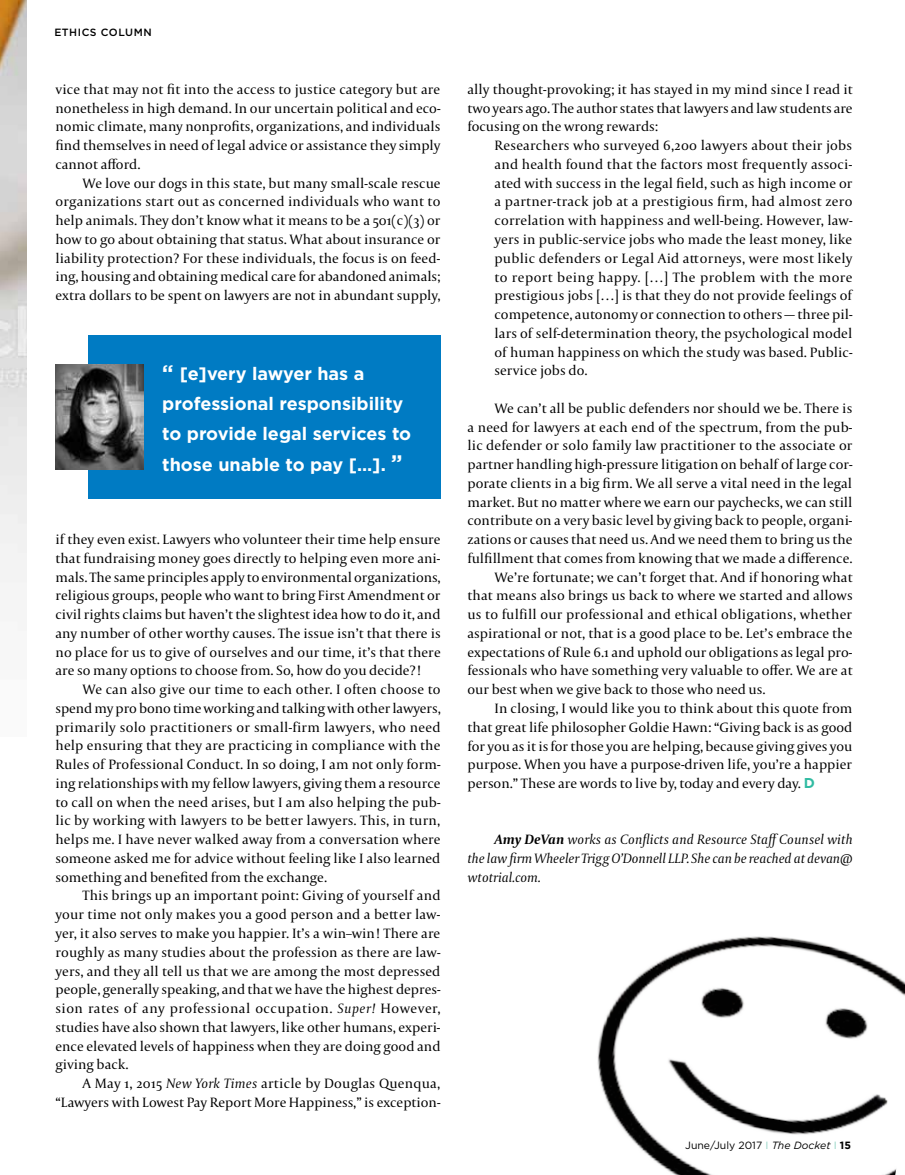
<style>
.page{position:relative;width:905px;height:1175px;background:#fff}
.page>*{position:absolute;margin:0;border:0;box-sizing:border-box;transform-origin:0 0}
.t1{font:700 18px/30px "Gotham";color:#fff}
.t2{font:14.25px/18.8px "Capitolium 2";color:#000;text-align:justify}
.t3{font:italic 14.25px/18.8px "Capitolium 2";letter-spacing:-.005em;color:#000;text-align:justify}
.t4{font:10.5px "Gotham";color:#000}
.t5{font:500 10.5px "Gotham";letter-spacing:.05em;color:#000}
.s1{font-size:21px}
.s2{font-style:italic}
.s3{font-family:"Gotham";font-weight:700;color:#31bba2}
.s4{font-weight:700}
.s5{color:#91d2c3}
</style>
<div class="page">
<img style="left:0;top:0;width:26px;height:583px">
<img style="left:597px;top:936px;width:307px;height:238px">
<div style="left:88px;top:335px;width:353px;height:164px;background:#007bc3"></div>
<img style="left:56px;top:364px;width:87px;height:105px">
<p class="t5" style="left:54px;top:25px;width:99px">ETHICS COLUMN</p>
<p class="t2" style="left:56px;top:79px;width:386px">vice that may not fit into the access to justice category but are nonetheless in high demand. In our uncertain political and eco&shy;nomic climate, many nonprofits, organizations, and individuals find themselves in need of legal advice or assistance they simply cannot afford.</p>
<p class="t2" style="left:56px;top:173px;width:386px;text-indent:27px">We love our dogs in this state, but many small-scale rescue organizations start out as concerned individuals who want to help animals. They don’t know what it means to be a 501(c)(3) or how to go about obtaining that status. What about insurance or liability protection? For these individuals, the focus is on feed&shy;ing, housing and obtaining medical care for abandoned animals; extra dollars to be spent on lawyers are not in abundant supply,</p>
<p class="t1" style="left:162px;top:359px;width:250px"><span class="s1">“</span> [e]very lawyer has a professional responsibility to provide legal services to those unable to pay […]. <span class="s1">”</span></p>
<p class="t2" style="left:56px;top:529px;width:386px">if they even exist. Lawyers who volunteer their time help ensure that fundraising money goes directly to helping even more ani&shy;mals. The same principles apply to environmental organizations, religious groups, people who want to bring First Amendment or civil rights claims but haven’t the slightest idea how to do it, and any number of other worthy causes. The issue isn’t that there is no place for us to give of ourselves and our time, it’s that there are so many options to choose from. So, how do you decide?!</p>
<p class="t2" style="left:56px;top:679px;width:387px;text-indent:27px">We can also give our time to each other. I often choose to spend my pro bono time working and talking with other lawyers, primarily solo practitioners or small-firm lawyers, who need help ensuring that they are practicing in compliance with the Rules of Professional Conduct. In so doing, I am not only form&shy;ing relationships with my fellow lawyers, giving them a resource to call on when the need arises, but I am also helping the pub&shy;lic by working with lawyers to be better lawyers. This, in turn, helps me. I have never walked away from a conversation where someone asked me for advice without feeling like I also learned something and benefited from the exchange.</p>
<p class="t2" style="left:56px;top:886px;width:386px;text-indent:27px">This brings up an important point: Giving of yourself and your time not only makes you a good person and a better law&shy;yer, it also serves to make you happier. It’s a win–win! There are roughly as many studies about the profession as there are law&shy;yers, and they all tell us that we are among the most depressed people, generally speaking, and that we have the highest depres&shy;sion rates of any professional occupation. <span class="s2">Super!</span> However, studies have also shown that lawyers, like other humans, experi&shy;ence elevated levels of happiness when they are doing good and giving back.</p>
<p class="t2" style="left:56px;top:1073px;width:386px;text-align:right">A May 1, 2015 <span class="s2">New York Times</span> article by Douglas Quenqua, “Lawyers with Lowest Pay Report More Happiness,” is exception-</p>
<p class="t2" style="left:467px;top:79px;width:387px">ally thought-provoking; it has stayed in my mind since I read it two years ago. The author states that lawyers and law students are focusing on the wrong rewards:</p>
<p class="t2" style="left:494px;top:136px;width:359px">Researchers who surveyed 6,200 lawyers about their jobs and health found that the factors most frequently associ&shy;ated with success in the legal field, such as high income or a partner-track job at a prestigious firm, had almost zero correlation with happiness and well-being. However, law&shy;yers in public-service jobs who made the least money, like public defenders or Legal Aid attorneys, were most likely to report being happy. […] The problem with the more prestigious jobs […] is that they do not provide feelings of competence, autonomy or connection to others — three pil&shy;lars of self-determination theory, the psychological model of human happiness on which the study was based. Public&shy;service jobs do.</p>
<p class="t2" style="left:494px;top:398px;width:359px">We can’t all be public defenders nor should we be. There is</p>
<p class="t2" style="left:467px;top:417px;width:386px">a need for lawyers at each end of the spectrum, from the pub-</p>
<p class="t2" style="left:467px;top:436px;width:386px">lic defender or solo family law practitioner to the associate or</p>
<p class="t2" style="left:467px;top:455px;width:386px">partner handling high-pressure litigation on behalf of large cor-</p>
<p class="t2" style="left:467px;top:473px;width:386px">porate clients in a big firm. We all serve a vital need in the legal</p>
<p class="t2" style="left:467px;top:492px;width:386px">market. But no matter where we earn our paychecks, we can still</p>
<p class="t2" style="left:467px;top:511px;width:386px">contribute on a very basic level by giving back to people, organi-</p>
<p class="t2" style="left:467px;top:530px;width:386px">zations or causes that need us. And we need them to bring us the</p>
<p class="t2" style="left:467px;top:548px;width:386px">fulfillment that comes from knowing that we made a difference.</p>
<p class="t2" style="left:494px;top:567px;width:359px">We’re fortunate; we can’t forget that. And if honoring what</p>
<p class="t2" style="left:467px;top:586px;width:386px">that means also brings us back to where we started and allows</p>
<p class="t2" style="left:467px;top:605px;width:386px">us to fulfill our professional and ethical obligations, whether</p>
<p class="t2" style="left:467px;top:623px;width:386px">aspirational or not, that is a good place to be. Let’s embrace the</p>
<p class="t2" style="left:467px;top:642px;width:386px">expectations of Rule 6.1 and uphold our obligations as legal pro-</p>
<p class="t2" style="left:467px;top:661px;width:386px">fessionals who have something very valuable to offer. We are at</p>
<p class="t2" style="left:467px;top:680px;width:299px">our best when we give back to those who need us.</p>
<p class="t2" style="left:494px;top:698px;width:359px">In closing, I would like you to think about this quote from</p>
<p class="t2" style="left:467px;top:717px;width:386px">that great life philosopher Goldie Hawn: “Giving back is as good</p>
<p class="t2" style="left:467px;top:736px;width:386px">for you as it is for those you are helping, because giving gives you</p>
<p class="t2" style="left:467px;top:755px;width:386px">purpose. When you have a purpose-driven life, you’re a happier</p>
<p class="t2" style="left:467px;top:773px;width:349px">person.” These are words to live by, today and every day. <span class="s3">D</span></p>
<p class="t3" style="left:467px;top:830px;width:387px;text-indent:27px"><span class="s4">Amy DeVan</span> works as Conflicts and Resource StaffCounsel with the law firm Wheeler Trigg O’Donnell LLP. She can be reached at devan@ wtotrial.com.</p>
<p class="t4" style="left:685px;top:1138px;width:167px">June/July 2017 <span class="s5">I</span> <span class="s2">The Docket</span> <span class="s5">I</span> <span class="s4">15</span></p>
</div>
